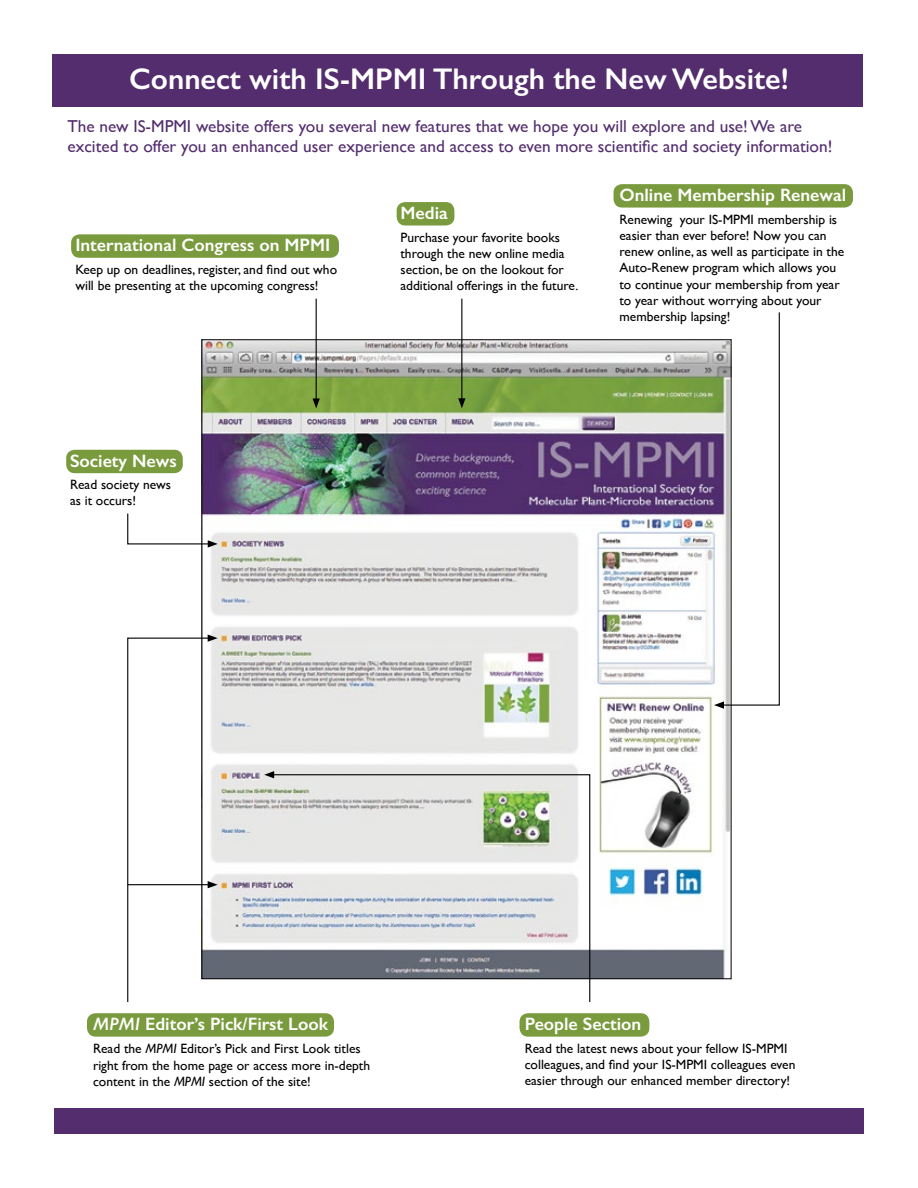
<style>
.page{position:relative;width:918px;height:1188px;background:#fff}
.page>*{position:absolute;margin:0;border:0;box-sizing:border-box;transform-origin:0 0}
.t1{font:600 30px "Gill Sans";color:#fff}
.t2{font:600 18px "Gill Sans";color:#fff}
.t3{font:17.25px/20.2px "Gill Sans";color:#532d6d}
.t4{font:13.5px/16.2px "Gill Sans";color:#000}
.s1{font-style:italic}
</style>
<div class="page">
<div style="left:71px;top:234px;width:268px;height:24px;background:#799b3d;border-radius:9px"></div>
<div style="left:53px;top:54px;width:810px;height:53px;background:#532d6d"></div>
<div style="left:614px;top:184px;width:239px;height:24px;background:#799b3d;border-radius:9px"></div>
<div style="left:87px;top:1013px;width:247px;height:24px;background:#799b3d;border-radius:9px"></div>
<img style="left:204px;top:341px;width:525px;height:636px">
<div style="left:66px;top:450px;width:117px;height:23px;background:#799b3d;border-radius:9px"></div>
<svg style="left:127px;top:512px;width:91px;height:36px"></svg>
<div style="left:520px;top:1013px;width:129px;height:24px;background:#799b3d;border-radius:9px"></div>
<svg style="left:271px;top:774px;width:320px;height:228px"></svg>
<svg style="left:264px;top:771px;width:10px;height:7px"></svg>
<svg style="left:714px;top:312px;width:66px;height:397px"></svg>
<hr style="left:316px;top:299px;width:1px;height:102px;background:#000">
<svg style="left:313px;top:398px;width:7px;height:10px"></svg>
<div style="left:54px;top:1108px;width:810px;height:26px;background:#532d6d"></div>
<svg style="left:127px;top:634px;width:91px;height:368px"></svg>
<hr style="left:461px;top:299px;width:1px;height:102px;background:#000">
<svg style="left:458px;top:398px;width:8px;height:10px"></svg>
<div style="left:397px;top:202px;width:57px;height:24px;background:#799b3d;border-radius:9px"></div>
<h1 class="t1" style="left:129px;top:61px;width:661px">Connect with IS-MPMI Through the New Website!</h1>
<p class="t3" style="left:68px;top:116px;width:766px">The new IS-MPMI website offers you several new features that we hope you will explore and use! We are excited to offer you an enhanced user experience and access to even more scientific and society information!</p>
<h2 class="t2" style="left:75px;top:234px;width:256px">International Congress on MPMI</h2>
<p class="t4" style="left:75px;top:261px;width:263px">Keep up on deadlines, register, and find out who will be presenting at the upcoming congress!</p>
<h2 class="t2" style="left:70px;top:450px;width:108px">Society News</h2>
<p class="t4" style="left:70px;top:476px;width:103px">Read society news as it occurs!</p>
<h2 class="t2" style="left:400px;top:202px;width:49px">Media</h2>
<p class="t4" style="left:400px;top:229px;width:179px">Purchase your favorite books through the new online media section, be on the lookout for additional offerings in the future.</p>
<h2 class="t2" style="left:620px;top:184px;width:228px">Online Membership Renewal</h2>
<p class="t4" style="left:620px;top:211px;width:226px">Renewing your IS-MPMI membership is easier than ever before! Now you can renew online, as well as participate in the Auto-Renew program which allows you to continue your membership from year to year without worrying about your membership lapsing!</p>
<h2 class="t2" style="left:93px;top:1013px;width:237px"><span class="s1">MPMI</span> Editor’s Pick/First Look</h2>
<p class="t4" style="left:93px;top:1040px;width:279px">Read the <span class="s1">MPMI</span> Editor’s Pick and First Look titles right from the home page or access more in-depth content in the <span class="s1">MPMI</span> section of the site!</p>
<h2 class="t2" style="left:525px;top:1013px;width:118px">People Section</h2>
<p class="t4" style="left:525px;top:1040px;width:272px">Read the latest news about your fellow IS-MPMI colleagues, and find your IS-MPMI colleagues even easier through our enhanced member directory!</p>
</div>
